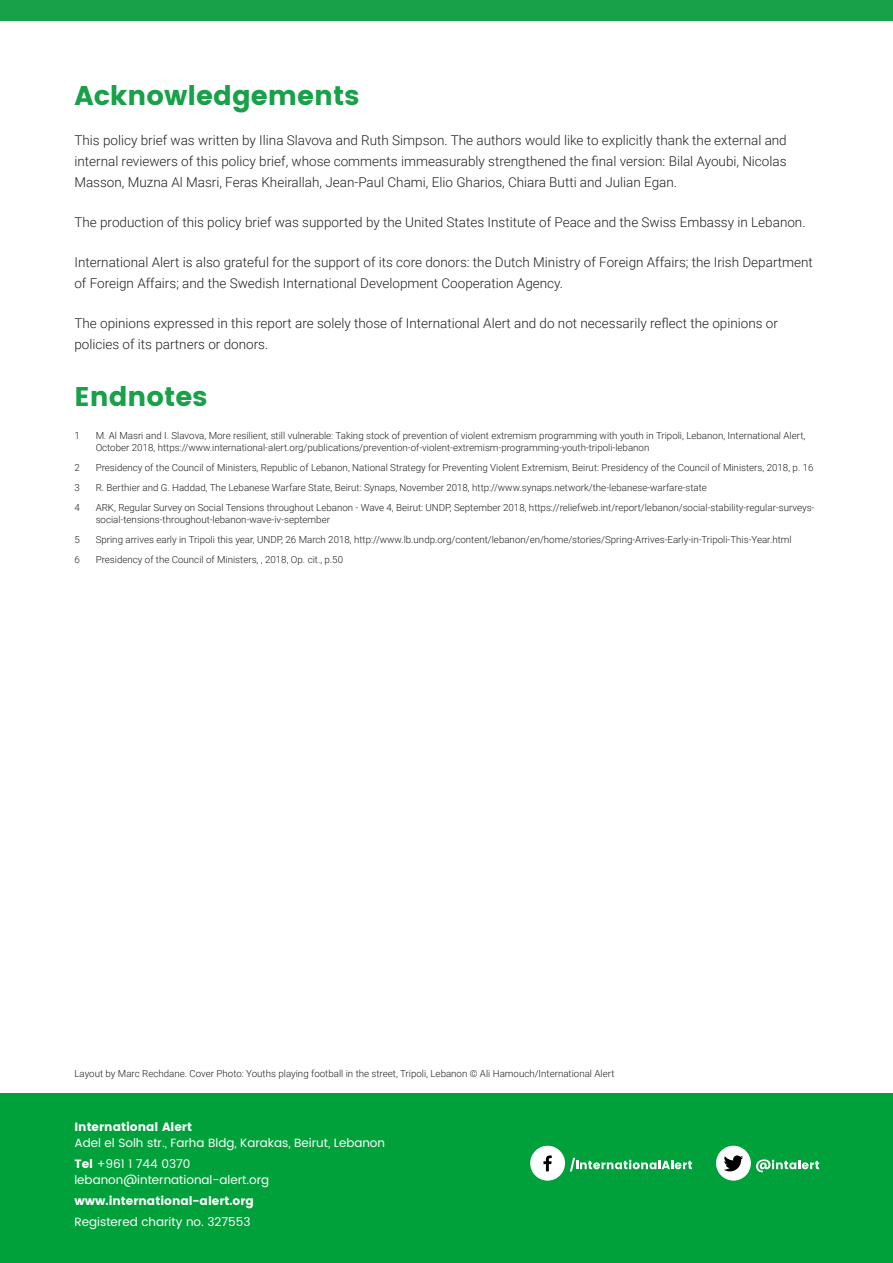
<style>
.page{position:relative;width:893px;height:1263px;background:#fff}
.page>*{position:absolute;margin:0;border:0;box-sizing:border-box;transform-origin:0 0}
.Subheading{font:27px "Poppins";color:#18a149}
.t1{font:300 13.5px/21px "Roboto";color:#231f20}
.t2{font:12px "Poppins";color:#fff}
.t3{font:12px "Poppins";color:#fff}
.t4{font:300 9.75px/11.7px "Roboto";color:#231f20}
.s1{font-style:inherit}
</style>
<div class="page">
<div style="left:0;top:0;width:893px;height:21px;background:#18a149"></div>
<div style="left:0;top:1093px;width:893px;height:170px;background:#00a13b"></div>
<div style="left:530px;top:1146px;width:35px;height:34px;background:#fff;border-radius:50%"></div>
<svg style="left:543px;top:1155px;width:9px;height:16px"></svg>
<svg style="left:570px;top:1158px;width:122px;height:13px"></svg>
<div style="left:716px;top:1146px;width:35px;height:34px;background:#fff;border-radius:50%"></div>
<svg style="left:756px;top:1159px;width:63px;height:13px"></svg>
<svg style="left:724px;top:1155px;width:19px;height:16px"></svg>
<p class="Subheading" style="left:74px;top:79px;width:286px">Acknowledgements</p>
<p class="t1" style="left:74px;top:129px;width:714px;text-align:justify">This policy brief was written by Ilina Slavova and Ruth Simpson. The authors would like to explicitly thank the external and internal reviewers of this policy brief, whose comments immeasurably strengthened the final version: Bilal Ayoubi, Nicolas Masson, Muzna Al Masri, Feras Kheirallah, Jean-Paul Chami, Elio Gharios, Chiara Butti and Julian Egan.</p>
<p class="t1" style="left:74px;top:211px;width:733px">The production of this policy brief was supported by the United States Institute of Peace and the Swiss Embassy in Lebanon.</p>
<p class="t1" style="left:74px;top:251px;width:740px">International Alert is also grateful for the support of its core donors: the Dutch Ministry of Foreign Affairs; the Irish Department of Foreign Affairs; and the Swedish International Development Cooperation Agency.</p>
<p class="t1" style="left:74px;top:312px;width:705px">The opinions expressed in this report are solely those of International Alert and do not necessarily reflect the opinions or policies of its partners or donors.</p>
<p class="Subheading" style="left:74px;top:381px;width:134px">Endnotes</p>
<p class="t4" style="left:74px;top:429px;width:7px">1</p>
<p class="t4" style="left:96px;top:429px;width:711px">M. Al Masri and I. Slavova, More resilient, still vulnerable: Taking stock of prevention of violent extremism programming with youth in Tripoli, Lebanon, International Alert,<br>October 2018, https://www.international-alert.org/publications/prevention-of-violent-extremism-programming-youth-tripoli-lebanon</p>
<p class="t4" style="left:74px;top:461px;width:7px">2</p>
<p class="t4" style="left:96px;top:461px;width:719px">Presidency of the Council of Ministers, Republic of Lebanon, National Strategy for Preventing Violent Extremism, Beirut: Presidency of the Council of Ministers, 2018, p. 16</p>
<p class="t4" style="left:74px;top:481px;width:7px">3</p>
<p class="t4" style="left:96px;top:481px;width:613px">R. Berthier and G. Haddad, The Lebanese Warfare State, Beirut: Synaps, November 2018, http://www.synaps.network/the-lebanese-warfare-state</p>
<p class="t4" style="left:74px;top:501px;width:7px">4</p>
<p class="t4" style="left:96px;top:501px;width:720px">ARK, Regular Survey on Social Tensions throughout Lebanon - Wave 4, Beirut: UNDP, September 2018, https://reliefweb.int/report/lebanon/social-stability-regular-surveys&shy;social-tensions-throughout-lebanon-wave-iv-september</p>
<p class="t4" style="left:74px;top:533px;width:7px">5</p>
<p class="t4" style="left:96px;top:533px;width:697px">Spring arrives early in Tripoli this year, UNDP, 26 March 2018, http://www.lb.undp.org/content/lebanon/en/home/stories/Spring-Arrives-Early-in-Tripoli-This-Year.html</p>
<p class="t4" style="left:74px;top:554px;width:7px">6</p>
<p class="t4" style="left:96px;top:554px;width:249px">Presidency of the Council of Ministers, , 2018, Op. cit., p.50</p>
<p class="t4" style="left:74px;top:1067px;width:542px">Layout by Marc Rechdane. Cover Photo: Youths playing football in the street, Tripoli, Lebanon © Ali Hamouch/International Alert</p>
<p class="t3" style="left:74px;top:1119px;width:119px">International Alert</p>
<p class="t2" style="left:74px;top:1134px;width:312px">Adel el Solh str., Farha Bldg, Karakas, Beirut, Lebanon</p>
<p class="t2" style="left:74px;top:1155px;width:118px"><span class="s1">Tel</span> +961 1 744 0370</p>
<p class="t2" style="left:74px;top:1171px;width:196px">lebanon@international-alert.org</p>
<p class="t3" style="left:74px;top:1194px;width:181px">www.international-alert.org</p>
<p class="t2" style="left:74px;top:1213px;width:178px">Registered charity no. 327553</p>
</div>
